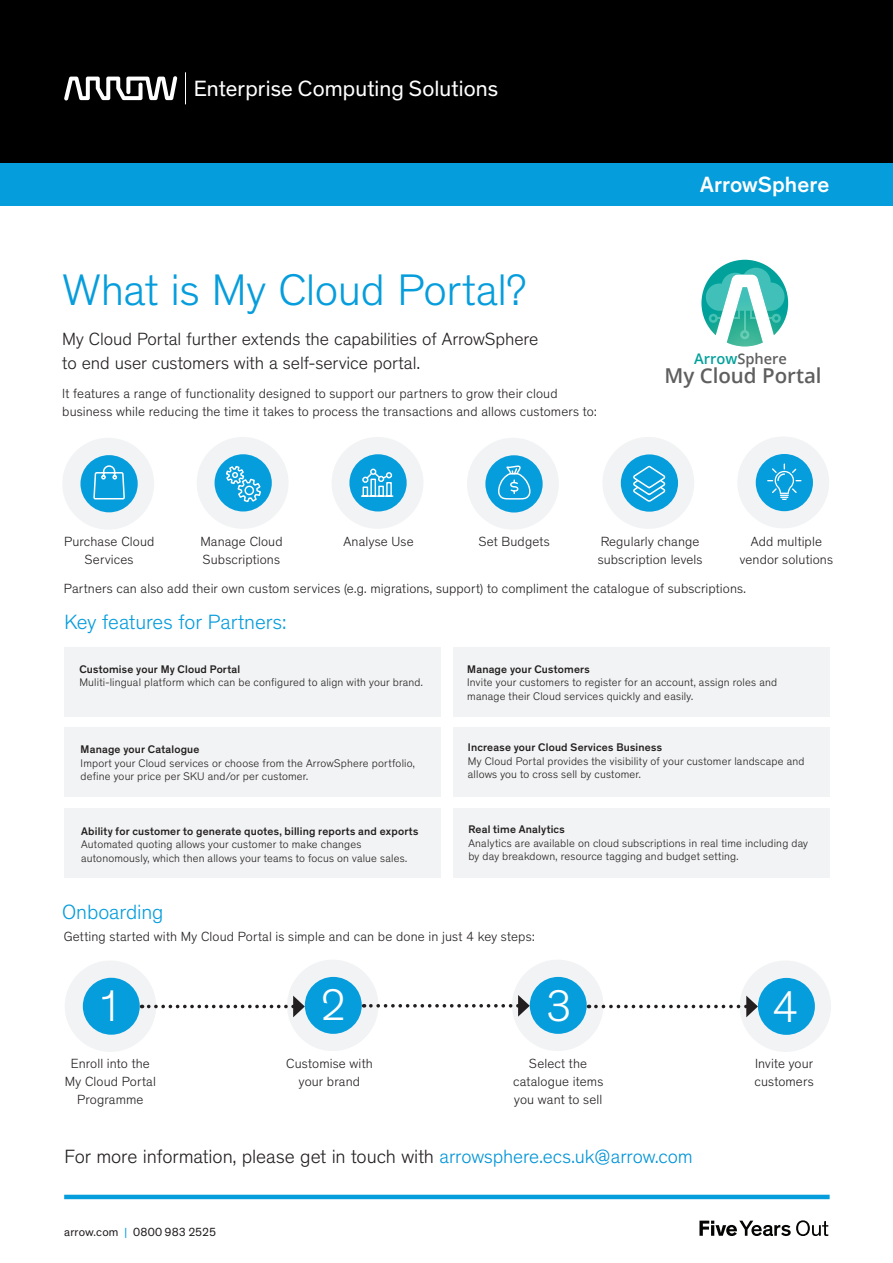
<style>
.page{position:relative;width:893px;height:1263px;background:#fff}
.page>*{position:absolute;margin:0;border:0;box-sizing:border-box;transform-origin:0 0}
.Headline_30_34{font:300 45px "Theinhardt";letter-spacing:-.01em;color:#069ddc}
.Headline_30_34-2{font:300 45px "Theinhardt";color:#fff}
.t1{font:22.5px "Theinhardt";letter-spacing:.005em;color:#fff}
.t2{font:500 22.5px "Theinhardt";letter-spacing:.005em;color:#fff}
.Subhead_14_17{font:300 21px "Theinhardt";letter-spacing:-.005em;color:#069ddc}
.t3{font:600 20.55px "Open Sans";color:#5f5f5f}
.Subhead_14_17-2{font:300 19.5px "Theinhardt";letter-spacing:-.005em;color:#231f20}
.Body_Copy_Intro_12_1{font:300 18px/24px "Theinhardt";letter-spacing:-.005em;color:#231f20}
.t4{font:600 14.7px "Open Sans";color:#5f5f5f}
.Body_Copy_9_12{font:300 13.5px/18px "Theinhardt";letter-spacing:.01em;color:#231f20;text-align:center}
.t5{font:12px "Theinhardt";letter-spacing:.01em;color:#231f20}
.Body_Copy_9_12-2{font:300 11.25px/13.5px "Theinhardt";letter-spacing:.015em;color:#231f20}
.s1{color:#00a19b}
.s2{font-weight:500}
.s3{color:#0094d7}
.s4{color:#069ddc}
</style>
<div class="page">
<svg style="left:699px;top:1220px;width:129px;height:16px"></svg>
<div style="left:0;top:0;width:893px;height:165px;background:#000001"></div>
<svg style="left:64px;top:76px;width:113px;height:24px"></svg>
<hr style="left:185px;top:72px;width:1px;height:32px;background:#fff">
<div style="left:0;top:163px;width:893px;height:43px;background:#069ddc"></div>
<hr style="left:64px;top:1195px;width:766px;height:4px;background:#069ddc">
<svg style="left:701px;top:260px;width:87px;height:86px"></svg>
<div style="left:64px;top:647px;width:376px;height:69px;background:#f2f3f4"></div>
<div style="left:453px;top:647px;width:376px;height:69px;background:#f2f3f4"></div>
<div style="left:64px;top:727px;width:376px;height:69px;background:#f2f3f4"></div>
<div style="left:453px;top:727px;width:376px;height:69px;background:#f2f3f4"></div>
<div style="left:65px;top:808px;width:376px;height:69px;background:#f2f3f4"></div>
<div style="left:454px;top:808px;width:376px;height:69px;background:#f2f3f4"></div>
<div style="left:65px;top:960px;width:91px;height:92px;background:#f2f3f4;border-radius:50%"></div>
<div style="left:287px;top:960px;width:91px;height:91px;background:#f2f3f4;border-radius:50%"></div>
<div style="left:512px;top:960px;width:91px;height:91px;background:#f2f3f4;border-radius:50%"></div>
<div style="left:740px;top:960px;width:91px;height:92px;background:#f2f3f4;border-radius:50%"></div>
<div style="left:83px;top:978px;width:57px;height:57px;background:#069ddc;border-radius:50%"></div>
<div style="left:305px;top:977px;width:57px;height:57px;background:#069ddc;border-radius:50%"></div>
<div style="left:530px;top:977px;width:57px;height:57px;background:#069ddc;border-radius:50%"></div>
<div style="left:758px;top:978px;width:57px;height:57px;background:#069ddc;border-radius:50%"></div>
<svg style="left:149px;top:996px;width:156px;height:21px"></svg>
<svg style="left:371px;top:995px;width:159px;height:22px"></svg>
<svg style="left:596px;top:996px;width:162px;height:21px"></svg>
<div style="left:62px;top:438px;width:92px;height:92px;background:#f2f3f4;border-radius:50%"></div>
<div style="left:197px;top:437px;width:92px;height:92px;background:#f2f3f4;border-radius:50%"></div>
<div style="left:332px;top:437px;width:91px;height:92px;background:#f2f3f4;border-radius:50%"></div>
<div style="left:467px;top:438px;width:92px;height:92px;background:#f2f3f4;border-radius:50%"></div>
<div style="left:602px;top:437px;width:92px;height:92px;background:#f2f3f4;border-radius:50%"></div>
<div style="left:737px;top:436px;width:92px;height:92px;background:#f2f3f4;border-radius:50%"></div>
<div style="left:80px;top:455px;width:58px;height:57px;background:#069ddc;border-radius:50%"></div>
<svg style="left:93px;top:455px;width:33px;height:58px"></svg>
<div style="left:215px;top:454px;width:57px;height:57px;background:#069ddc;border-radius:50%"></div>
<svg style="left:226px;top:465px;width:35px;height:38px"></svg>
<div style="left:349px;top:454px;width:58px;height:57px;background:#069ddc;border-radius:50%"></div>
<hr style="left:362px;top:495px;width:31px;height:2px;background:#fff">
<div style="left:363px;top:486px;width:5px;height:11px;border:1px solid #fff"></div>
<div style="left:370px;top:479px;width:6px;height:18px;border:1px solid #fff"></div>
<div style="left:378px;top:486px;width:6px;height:11px;border:1px solid #fff"></div>
<div style="left:386px;top:482px;width:6px;height:15px;border:1px solid #fff"></div>
<svg style="left:362px;top:468px;width:31px;height:16px"></svg>
<div style="left:485px;top:455px;width:58px;height:57px;background:#069ddc;border-radius:50%"></div>
<div style="left:621px;top:454px;width:57px;height:58px;background:#069ddc;border-radius:50%"></div>
<div style="left:756px;top:454px;width:57px;height:57px;background:#069ddc;border-radius:50%"></div>
<svg style="left:494px;top:462px;width:39px;height:38px"></svg>
<svg style="left:633px;top:466px;width:32px;height:36px"></svg>
<svg style="left:767px;top:463px;width:34px;height:37px"></svg>
<p class="t1" style="left:194px;top:76px;width:306px">Enterprise Computing Solutions</p>
<p class="Headline_30_34" style="left:63px;top:263px;width:465px">What is My Cloud Portal?</p>
<p class="Body_Copy_Intro_12_1" style="left:62px;top:327px;width:478px">My Cloud Portal further extends the capabilities of ArrowSphere to end user customers with a self-service portal.</p>
<p class="Body_Copy_9_12" style="left:62px;top:385px;width:536px;text-align:left">It features a range of functionality designed to support our partners to grow their cloud business while reducing the time it takes to process the transactions and allows customers to:</p>
<p class="t2" style="left:700px;top:171px;width:131px">ArrowSphere</p>
<p class="t4" style="left:694px;top:348px;width:94px"><span class="s1">Arrow</span>Sphere</p>
<p class="t3" style="left:664px;top:361px;width:159px">My Cloud Portal</p>
<p class="Body_Copy_9_12" style="left:64px;top:532px;width:92px">Purchase Cloud<br>Services</p>
<p class="Body_Copy_9_12" style="left:200px;top:532px;width:84px;text-align:left">Manage Cloud<br>Subscriptions</p>
<p class="Body_Copy_9_12" style="left:343px;top:532px;width:72px">Analyse Use</p>
<p class="Body_Copy_9_12" style="left:479px;top:532px;width:72px">Set Budgets</p>
<p class="Body_Copy_9_12" style="left:598px;top:532px;width:106px;text-align:left">Regularly change subscription levels</p>
<p class="Body_Copy_9_12" style="left:740px;top:532px;width:95px">Add multiple vendor solutions</p>
<p class="Body_Copy_9_12" style="left:64px;top:580px;width:684px">Partners can also add their own custom services (e.g. migrations, support) to compliment the catalogue of subscriptions.</p>
<p class="Subhead_14_17" style="left:64px;top:610px;width:223px">Key features for Partners:</p>
<p class="Body_Copy_9_12-2" style="left:79px;top:663px;width:345px"><span class="s2">Customise your My Cloud Portal<br></span>Muliti-lingual platform which can be configured to align with your brand.</p>
<p class="Body_Copy_9_12-2" style="left:467px;top:663px;width:311px"><span class="s2">Manage your Customers<br></span>Invite your customers to register for an account, assign roles and manage their Cloud services quickly and easily.</p>
<p class="Body_Copy_9_12-2" style="left:81px;top:743px;width:336px"><span class="s2">Manage your Catalogue<br></span>Import your Cloud services or choose from the ArrowSphere portfolio, define your price per SKU and/or per customer.</p>
<p class="Body_Copy_9_12-2" style="left:81px;top:824px;width:339px"><span class="s2">Ability for customer to generate quotes, billing reports and exports<br></span>Automated quoting allows your customer to make changes autonomously, which then allows your teams to focus on value sales.</p>
<p class="Subhead_14_17" style="left:62px;top:899px;width:103px">Onboarding</p>
<p class="Body_Copy_9_12-2" style="left:468px;top:741px;width:338px"><span class="s2">Increase your Cloud Services Business<br></span>My Cloud Portal provides the visibility of your customer landscape and allows you to cross sell by customer.</p>
<p class="Body_Copy_9_12-2" style="left:468px;top:823px;width:341px"><span class="s2">Real time Analytics<br></span>Analytics are available on cloud subscriptions in real time including day by day breakdown, resource tagging and budget setting.</p>
<p class="Body_Copy_9_12" style="left:64px;top:928px;width:472px">Getting started with My Cloud Portal is simple and can be done in just 4 key steps:</p>
<p class="Headline_30_34-2" style="left:97px;top:980px;width:28px">1</p>
<p class="Headline_30_34-2" style="left:320px;top:978px;width:28px">2</p>
<p class="Headline_30_34-2" style="left:546px;top:980px;width:28px">3</p>
<p class="Headline_30_34-2" style="left:772px;top:981px;width:28px">4</p>
<p class="Body_Copy_9_12" style="left:65px;top:1054px;width:93px">Enroll into the<br>My Cloud Portal<br>Programme</p>
<p class="Body_Copy_9_12" style="left:286px;top:1054px;width:88px">Customise with your brand</p>
<p class="Body_Copy_9_12" style="left:513px;top:1054px;width:92px">Select the catalogue items you want to sell</p>
<p class="Body_Copy_9_12" style="left:754px;top:1054px;width:61px;text-align:left">Invite your customers</p>
<p class="Subhead_14_17-2" style="left:65px;top:1145px;width:630px">For more information, please get in touch with <span class="s3">arrowsphere.ecs.uk@arrow.com</span></p>
<p class="t5" style="left:64px;top:1224px;width:153px">arrow.com <span class="s4">|</span> 0800 983 2525</p>
</div>
